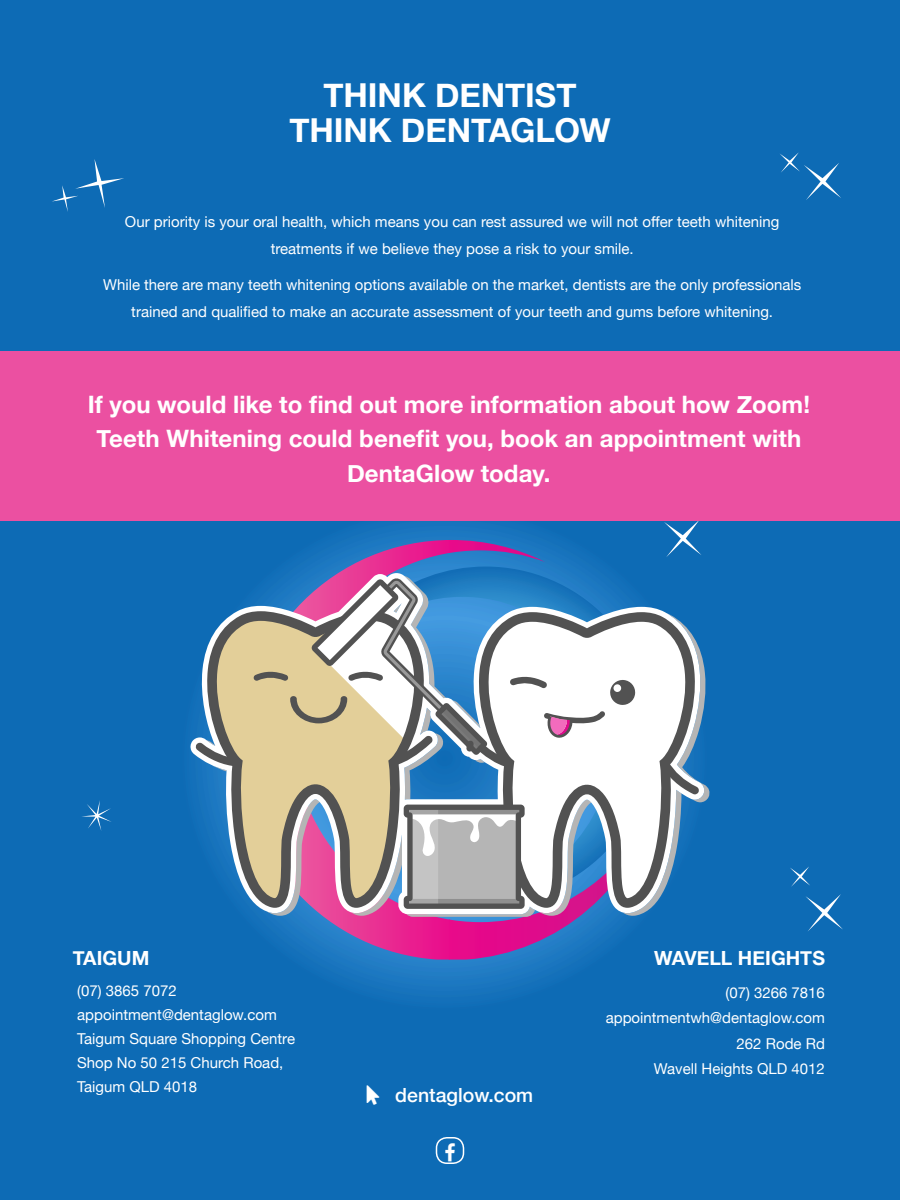
<style>
.page{position:relative;width:900px;height:1200px;background:#0d6bb5}
.page>*{position:absolute;margin:0;border:0;box-sizing:border-box;transform-origin:0 0}
.t1{font:700 33px/34.5px "Helvetica Neue";color:#fff;text-align:center}
.t2{font:700 24px/34.5px "Helvetica Neue";letter-spacing:.005em;color:#fff;text-align:center}
.t3{font:700 19.5px "Helvetica Neue";color:#fff}
.t4{font:500 19.5px "Helvetica Neue";color:#fff}
.t5{font:15px/24px "Helvetica Neue";color:#fff;text-align:center}
</style>
<div class="page">
<svg style="left:664px;top:520px;width:38px;height:37px"></svg>
<svg style="left:780px;top:152px;width:61px;height:48px"></svg>
<svg style="left:806px;top:894px;width:37px;height:37px"></svg>
<svg style="left:790px;top:866px;width:20px;height:21px"></svg>
<svg style="left:52px;top:159px;width:72px;height:53px"></svg>
<svg style="left:82px;top:801px;width:29px;height:30px"></svg>
<svg style="left:267px;top:540px;width:355px;height:420px"></svg>
<svg style="left:245px;top:573px;width:412px;height:341px"></svg>
<svg style="left:462px;top:609px;width:248px;height:196px"></svg>
<svg style="left:476px;top:612px;width:222px;height:296px;background:#b0bece"></svg>
<svg style="left:660px;top:758px;width:39px;height:36px"></svg>
<svg style="left:190px;top:608px;width:240px;height:197px"></svg>
<svg style="left:204px;top:611px;width:223px;height:297px;background:#a8a39e"></svg>
<svg style="left:196px;top:742px;width:46px;height:25px"></svg>
<svg style="left:253px;top:578px;width:383px;height:190px;background:#b0bbc1"></svg>
<svg style="left:404px;top:805px;width:121px;height:104px;background:#ababab"></svg>
<div style="left:0;top:351px;width:900px;height:169px;background:#eb50a1"></div>
<div style="left:436px;top:1137px;width:28px;height:27px;border:2px solid #fff;border-radius:10px"></div>
<h1 class="t1" style="left:289px;top:79px;width:323px">THINK DENTIST<br>THINK DENTAGLOW</h1>
<p class="t5" style="left:125px;top:209px;width:656px;line-height:27px">Our priority is your oral health, which means you can rest assured we will not offer teeth whitening treatments if we believe they pose a risk to your smile.</p>
<p class="t5" style="left:103px;top:272px;width:700px;line-height:27px">While there are many teeth whitening options available on the market, dentists are the only professionals trained and qualified to make an accurate assessment of your teeth and gums before whitening.</p>
<h2 class="t2" style="left:88px;top:388px;width:724px">If you would like to find out more information about how Zoom!<br>Teeth Whitening could benefit you, book an appointment with<br>DentaGlow today.</h2>
<h3 class="t3" style="left:73px;top:942px;width:78px">TAIGUM</h3>
<p class="t5" style="left:77px;top:980px;width:219px;text-align:left">(07) 3865 7072 appointment@dentaglow.com<br>Taigum Square Shopping Centre<br>Shop No 50 215 Church Road,<br>Taigum QLD 4018</p>
<h3 class="t4" style="left:395px;top:1080px;width:139px">dentaglow.com</h3>
<h3 class="t3" style="left:654px;top:942px;width:172px">WAVELL HEIGHTS</h3>
<p class="t5" style="left:606px;top:980px;width:221px;line-height:25.5px;text-align:right">(07) 3266 7816 appointmentwh@dentaglow.com<br>262 Rode Rd<br>Wavell Heights QLD 4012</p>
</div>
